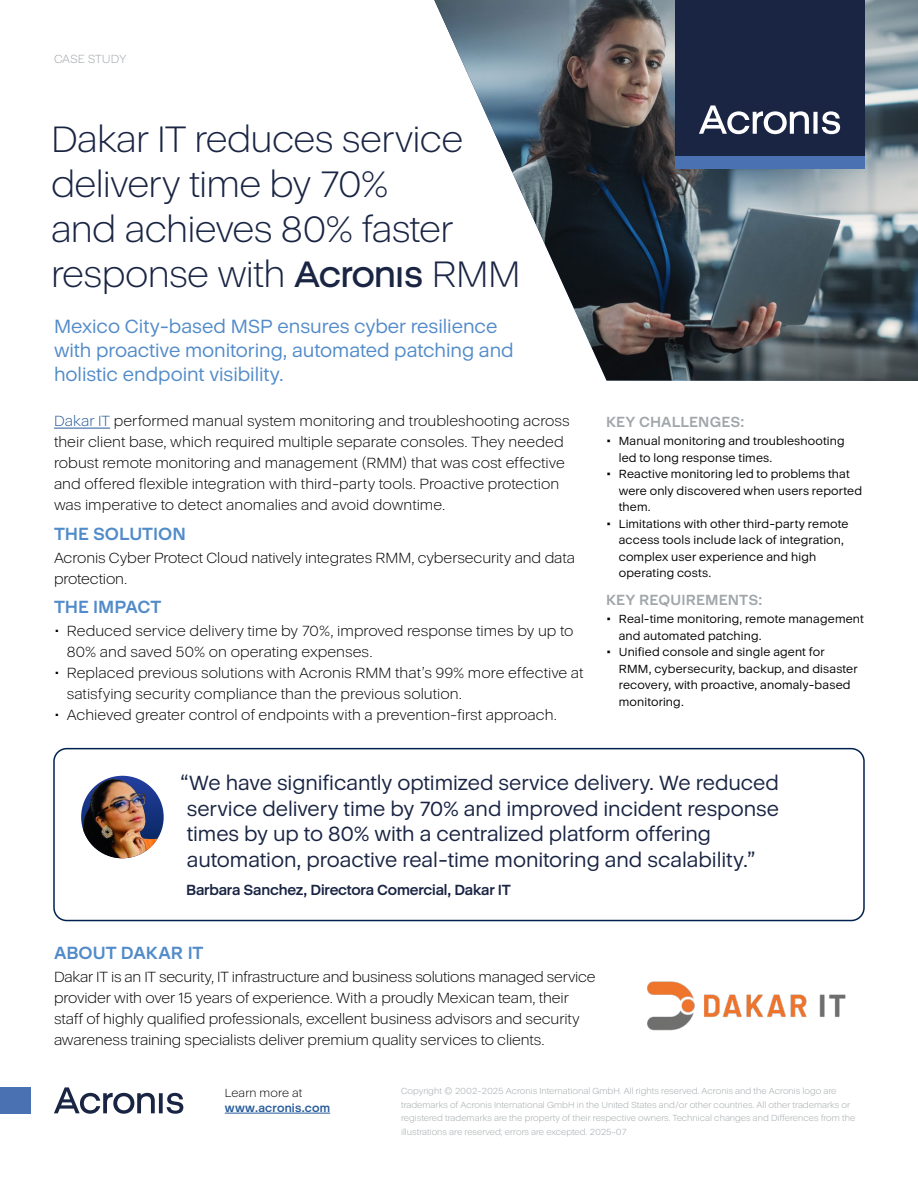
<style>
.page{position:relative;width:918px;height:1188px;background:#fff}
.page>*{position:absolute;margin:0;border:0;box-sizing:border-box;transform-origin:0 0}
.t1{font:300 37.5px/45px "Acronis Cyber";letter-spacing:-.02em;color:#1a2544}
.t2{font:21px/25.5px "Acronis Cyber";letter-spacing:-.005em;color:#1a2544}
.t3{font:19.5px/24px "Acronis Cyber";letter-spacing:-.005em;color:#528bc9}
.t4{font:700 18px "Acronis Cyber";letter-spacing:-.005em;color:#528bc9}
.t5{font:300 15px/21px "Acronis Cyber";letter-spacing:-.005em;color:#000}
.t6{font:700 15px "Acronis Cyber";letter-spacing:-.01em;color:#1a2544}
.t7{font:700 15px "Acronis Cyber";letter-spacing:.005em;color:#a0a6a9}
.t8{font:12px/16.5px "Acronis Cyber";letter-spacing:.015em;color:#000}
.t9{font:700 12px "Acronis Cyber";letter-spacing:.015em;color:#275b9b}
.t10{font:300 12px "Acronis Cyber";letter-spacing:.01em;color:#000}
.t11{font:300 12px "Acronis Cyber";letter-spacing:-.01em;color:#a0a6a9}
.t12{font:300 9px/13.5px "Acronis Cyber";color:#a0a6a9}
.s1{color:#275b9b}
</style>
<div class="page">
<img style="left:434px;top:0;width:484px;height:381px">
<div style="left:675px;top:0;width:189px;height:156px;background:#1a2544"></div>
<div style="left:675px;top:156px;width:189px;height:13px;background:#4a72b3"></div>
<svg style="left:699px;top:105px;width:141px;height:29px"></svg>
<hr style="left:54px;top:428px;width:56px;height:1px;background:#275b9b">
<div style="left:53px;top:748px;width:812px;height:173px;border:2px solid #00214e;border-radius:13px"></div>
<img style="left:81px;top:776px;width:83px;height:82px;border-radius:41px">
<hr style="left:225px;top:1113px;width:105px;height:1px;background:#275b9b">
<div style="left:0;top:1087px;width:30px;height:27px;background:#4a72b3"></div>
<svg style="left:54px;top:1087px;width:129px;height:27px"></svg>
<img style="left:647px;top:981px;width:199px;height:50px">
<p class="t11" style="left:54px;top:52px;width:74px">CASE STUDY</p>
<h1 class="t1" style="left:51px;top:116px;width:471px">Dakar IT reduces service delivery time by 70%<br>and achieves 80% faster response with ጷ RMM</h1>
<h3 class="t3" style="left:54px;top:314px;width:461px">Mexico City-based MSP ensures cyber resilience with proactive monitoring, automated patching and holistic endpoint visibility.</h3>
<p class="t5" style="left:54px;top:411px;width:517px"><span class="s1">Dakar IT</span> performed manual system monitoring and troubleshooting across their client base, which required multiple separate consoles. They needed robust remote monitoring and management (RMM) that was cost effective and offered flexible integration with third-party tools. Proactive protection was imperative to detect anomalies and avoid downtime.</p>
<p class="t4" style="left:54px;top:523px;width:133px">THE SOLUTION</p>
<p class="t5" style="left:54px;top:547px;width:523px">Acronis Cyber Protect Cloud natively integrates RMM, cybersecurity and data protection.</p>
<p class="t4" style="left:54px;top:596px;width:109px">THE IMPACT</p>
<p class="t5" style="left:67px;top:621px;width:508px;text-indent:-13px">• Reduced service delivery time by 70%, improved response times by up to<br>80% and saved 50% on operating expenses.</p>
<p class="t5" style="left:67px;top:663px;width:518px;text-indent:-13px">• Replaced previous solutions with Acronis RMM that’s 99% more effective at satisfying security compliance than the previous solution.</p>
<p class="t5" style="left:54px;top:705px;width:504px">• Achieved greater control of endpoints with a prevention-first approach.</p>
<p class="t7" style="left:606px;top:413px;width:140px">KEY CHALLENGES:</p>
<p class="t8" style="left:619px;top:433px;width:227px;text-indent:-13px">• Manual monitoring and troubleshooting led to long response times.</p>
<p class="t8" style="left:619px;top:466px;width:245px;text-indent:-13px">• Reactive monitoring led to problems that were only discovered when users reported them.</p>
<p class="t8" style="left:619px;top:516px;width:231px;text-indent:-13px">• Limitations with other third-party remote access tools include lack of integration, complex user experience and high operating costs.</p>
<p class="t7" style="left:606px;top:591px;width:158px">KEY REQUIREMENTS:</p>
<p class="t8" style="left:619px;top:611px;width:247px;text-indent:-13px">• Real-time monitoring, remote management and automated patching.</p>
<p class="t8" style="left:619px;top:644px;width:240px;text-indent:-13px">• Unified console and single agent for RMM, cybersecurity, backup, and disaster recovery, with proactive, anomaly-based monitoring.</p>
<p class="t2" style="left:187px;top:770px;width:594px;text-indent:-7px">“We have significantly optimized service delivery. We reduced service delivery time by 70% and improved incident response times by up to 80% with a centralized platform offering automation, proactive real-time monitoring and scalability.”</p>
<p class="t6" style="left:186px;top:880px;width:326px">Barbara Sanchez, Directora Comercial, Dakar IT</p>
<p class="t4" style="left:54px;top:942px;width:151px">ABOUT DAKAR IT</p>
<p class="t5" style="left:54px;top:967px;width:543px">Dakar IT is an IT security, IT infrastructure and business solutions managed service provider with over 15 years of experience. With a proudly Mexican team, their staff of highly qualified professionals, excellent business advisors and security awareness training specialists deliver premium quality services to clients.</p>
<p class="t10" style="left:225px;top:1085px;width:79px">Learn more at</p>
<p class="t9" style="left:225px;top:1100px;width:107px">www.acronis.com</p>
<p class="t12" style="left:401px;top:1084px;width:456px">Copyright © 2002-2025 Acronis International GmbH. All rights reserved. Acronis and the Acronis logo are trademarks of Acronis International GmbH in the United States and/or other countries. All other trademarks or registered trademarks are the property of their respective owners. Technical changes and Differences from the illustrations are reserved; errors are excepted. 2025-07</p>
</div>
